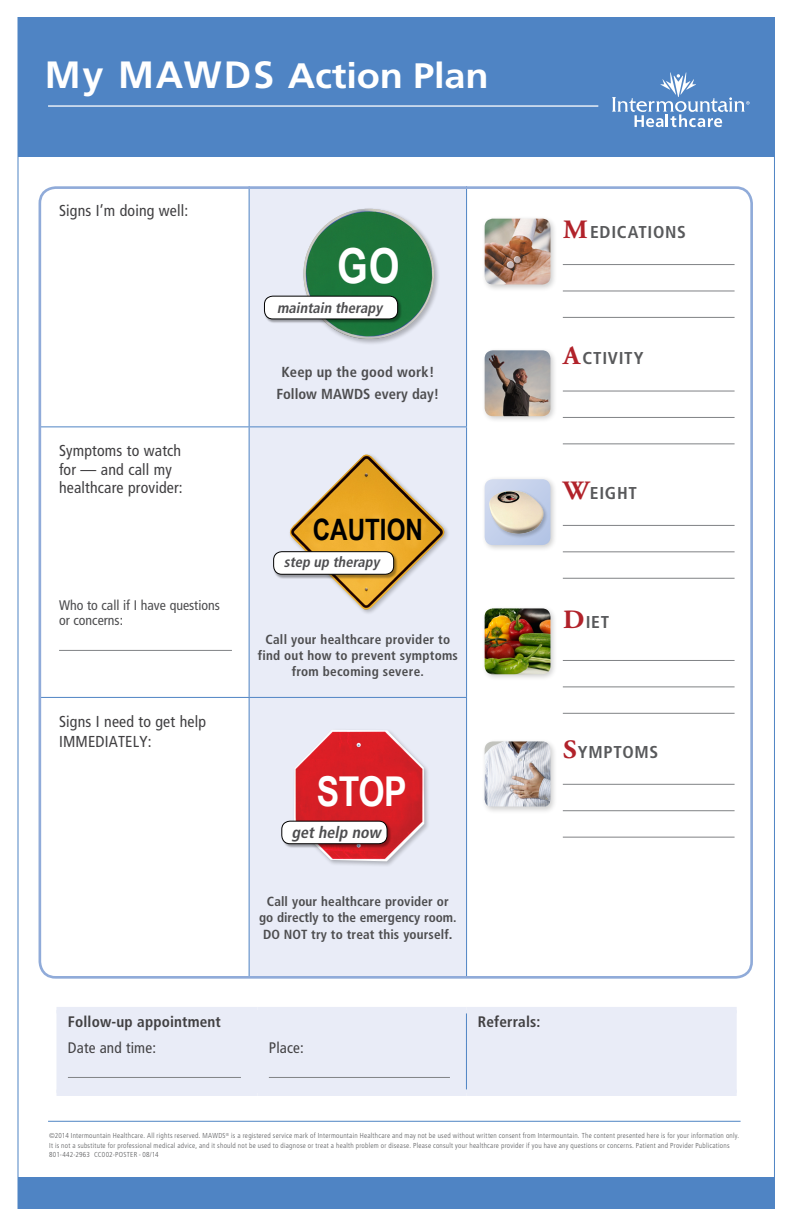
<style>
.page{position:relative;width:792px;height:1224px;background:#fff}
.page>*{position:absolute;margin:0;border:0;box-sizing:border-box;transform-origin:0 0}
.t1{font:700 48.2px "Arial Narrow";color:#fff}
.t2{font:700 41.1px "Arial Narrow";color:#fff}
.t3{font:700 35.3px "Frutiger LT Std";letter-spacing:-.005em;color:#fff;scale:1.08 1}
.t4{font:700 29.5px "Arial Narrow";color:#000}
.t5{font:700 condensed 17.2px "Frutiger LT Std";letter-spacing:.04em;color:#58595b}
.t6{font:italic 700 condensed 16.2px "Frutiger LT Std";color:#4d4d4f}
.t7{font:condensed 15.9px/18.5px "Frutiger LT Std";letter-spacing:.01em;color:#414042}
.t8{font:700 condensed 15.2px "Frutiger LT Std";letter-spacing:.01em;color:#414042}
.t9{font:condensed 15.2px "Frutiger LT Std";letter-spacing:.01em;color:#414042}
.t10{font:italic 700 condensed 14.7px "Frutiger LT Std";color:#4d4d4f}
.t11{font:700 condensed 14.5px/21.6px "Frutiger LT Std";color:#4d4d4f;text-align:center}
.t12{font:italic 700 condensed 14.5px "Frutiger LT Std";color:#4d4d4f}
.t13{font:condensed 13.9px/15.9px "Frutiger LT Std";color:#4d4d4f}
.t14{font:700 condensed 13.2px/16.2px "Frutiger LT Std";letter-spacing:.01em;color:#4d4d4f;text-align:center}
.t15{font:300 condensed 7.2px/9.4px "Frutiger LT Std";letter-spacing:.035em;color:#58595b}
.s1{font-size:38px}
.s2{font-stretch:normal}
.s3{font-family:"Adobe Garamond Pro";font-stretch:normal;font-size:26.4px;color:#b1222a}
</style>
<div class="page">
<div style="left:18px;top:17px;width:757px;height:140px;background:#4f84c4"></div>
<svg style="left:612px;top:72px;width:138px;height:55px"></svg>
<hr style="left:48px;top:105px;width:550px;height:2px;background:#fff">
<div style="left:250px;top:190px;width:216px;height:785px;background:#e9ecf7"></div>
<hr style="left:249px;top:186px;width:1px;height:240px;background:#4f84c4">
<hr style="left:249px;top:427px;width:1px;height:270px;background:#4f84c4">
<hr style="left:249px;top:698px;width:1px;height:279px;background:#4f84c4">
<hr style="left:40px;top:426px;width:209px;height:1px;background:#4f84c4">
<hr style="left:249px;top:426px;width:218px;height:1px;background:#4f84c4">
<hr style="left:40px;top:697px;width:209px;height:1px;background:#4f84c4">
<hr style="left:249px;top:697px;width:218px;height:1px;background:#4f84c4">
<hr style="left:466px;top:186px;width:1px;height:240px;background:#4f84c4">
<hr style="left:466px;top:427px;width:1px;height:270px;background:#4f84c4">
<hr style="left:466px;top:698px;width:1px;height:279px;background:#4f84c4">
<div style="left:481px;top:347px;width:77px;height:77px;background:#000;opacity:.2"></div>
<img style="left:485px;top:350px;width:65px;height:66px">
<div style="left:481px;top:215px;width:77px;height:77px;background:#000;opacity:.2"></div>
<img style="left:485px;top:219px;width:65px;height:65px">
<div style="left:481px;top:738px;width:77px;height:76px;background:#000;opacity:.2"></div>
<img style="left:485px;top:741px;width:65px;height:66px">
<hr style="left:563px;top:264px;width:172px;height:1px;background:#808285">
<hr style="left:563px;top:291px;width:172px;height:1px;background:#808285">
<hr style="left:563px;top:317px;width:172px;height:1px;background:#808285">
<hr style="left:563px;top:391px;width:172px;height:1px;background:#808285">
<hr style="left:563px;top:417px;width:172px;height:1px;background:#808285">
<hr style="left:563px;top:444px;width:172px;height:1px;background:#808285">
<hr style="left:563px;top:525px;width:172px;height:1px;background:#808285">
<hr style="left:563px;top:552px;width:172px;height:1px;background:#808285">
<hr style="left:563px;top:578px;width:172px;height:1px;background:#808285">
<hr style="left:563px;top:660px;width:172px;height:1px;background:#808285">
<hr style="left:563px;top:687px;width:172px;height:1px;background:#808285">
<hr style="left:563px;top:713px;width:172px;height:1px;background:#808285">
<hr style="left:563px;top:784px;width:172px;height:1px;background:#808285">
<hr style="left:563px;top:810px;width:172px;height:1px;background:#808285">
<hr style="left:563px;top:837px;width:172px;height:1px;background:#808285">
<div style="left:481px;top:605px;width:77px;height:77px;background:#000;opacity:.2"></div>
<img style="left:485px;top:608px;width:65px;height:66px">
<div style="left:481px;top:476px;width:77px;height:77px;background:#000;opacity:.2"></div>
<svg style="left:485px;top:479px;width:65px;height:66px"></svg>
<div style="left:488px;top:490px;width:61px;height:49px;background:#000;opacity:.2"></div>
<img style="left:491px;top:491px;width:21px;height:7px">
<hr style="left:59px;top:650px;width:173px;height:1px;background:#808285">
<div style="left:288px;top:453px;width:162px;height:163px;background:#e9ecf7"></div>
<img style="left:289px;top:455px;width:159px;height:158px">
<div style="left:274px;top:552px;width:124px;height:27px;background:#000;opacity:.35"></div>
<div style="left:274px;top:552px;width:120px;height:22px;background:#fff;border-radius:8px"></div>
<div style="left:273px;top:551px;width:121px;height:24px;border:1px solid #000;border-radius:8px"></div>
<div style="left:292px;top:728px;width:139px;height:139px;background:#000;opacity:.25"></div>
<img style="left:294px;top:730px;width:130px;height:131px">
<div style="left:282px;top:821px;width:110px;height:27px;background:#000;opacity:.35"></div>
<div style="left:282px;top:821px;width:105px;height:23px;background:#fff;border-radius:8px"></div>
<div style="left:281px;top:821px;width:107px;height:23px;border:1px solid #000;border-radius:8px"></div>
<div style="left:301px;top:207px;width:139px;height:138px;background:#000;opacity:.25"></div>
<div style="left:303px;top:209px;width:131px;height:130px;background:#000;opacity:.2"></div>
<img style="left:303px;top:209px;width:131px;height:130px;border-radius:65px">
<div style="left:264px;top:296px;width:138px;height:27px;background:#000;opacity:.35"></div>
<div style="left:264px;top:296px;width:134px;height:23px;background:#fff;border-radius:8px"></div>
<div style="left:264px;top:296px;width:134px;height:23px;border:1px solid #000;border-radius:8px"></div>
<div style="left:39px;top:186px;width:714px;height:793px;border:3px solid #90abd9;border-radius:16px"></div>
<div style="left:56px;top:1013px;width:681px;height:77px;background:#e9ecf7"></div>
<svg style="left:466px;top:1013px;width:1px;height:29px"></svg>
<hr style="left:466px;top:1042px;width:1px;height:48px;background:#4f84c4">
<div style="left:56px;top:1007px;width:201px;height:6px;background:#e9ecf7"></div>
<div style="left:257px;top:1007px;width:209px;height:6px;background:#e9ecf7"></div>
<div style="left:466px;top:1007px;width:271px;height:6px;background:#e9ecf7"></div>
<div style="left:56px;top:1090px;width:201px;height:6px;background:#e9ecf7"></div>
<div style="left:257px;top:1090px;width:209px;height:6px;background:#e9ecf7"></div>
<div style="left:466px;top:1090px;width:271px;height:6px;background:#e9ecf7"></div>
<hr style="left:68px;top:1077px;width:173px;height:1px;background:#808285">
<hr style="left:269px;top:1077px;width:181px;height:1px;background:#808285">
<hr style="left:48px;top:1121px;width:693px;height:1px;background:#4f84c4">
<div style="left:18px;top:1177px;width:756px;height:32px;background:#4f84c4"></div>
<hr style="left:18px;top:17px;width:1px;height:1192px;background:#4f84c4">
<hr style="left:774px;top:17px;width:1px;height:1192px;background:#4f84c4">
<h3 class="t3" style="left:45px;top:55px;width:412px"><span class="s1">My MAWDS</span> Action Plan</h3>
<h3 class="t7" style="left:59px;top:201px;width:131px">Signs I’m doing well:</h3>
<h3 class="t7" style="left:59px;top:442px;width:125px">Symptoms to watch for — and call my healthcare provider:</h3>
<h3 class="t13" style="left:59px;top:597px;width:162px">Who to call if I have questions or concerns:</h3>
<h3 class="t7" style="left:59px;top:712px;width:148px;line-height:19.8px">Signs I need to get help<br>IMMEDIATELY:</h3>
<h1 class="t1" style="left:337px;top:229px;width:64px">GO</h1>
<h3 class="t10" style="left:277px;top:299px;width:110px">maintain therapy</h3>
<h3 class="t11" style="left:276px;top:361px;width:164px">Keep up the good work!<br>Follow MAWDS every day!</h3>
<h3 class="t4" style="left:313px;top:507px;width:112px">CAUTION</h3>
<h3 class="t12" style="left:284px;top:553px;width:100px">step up therapy</h3>
<h3 class="t14" style="left:258px;top:631px;width:202px">Call your healthcare provider to find out how to prevent symptoms from becoming severe.</h3>
<h2 class="t2" style="left:317px;top:761px;width:92px">STOP</h2>
<h3 class="t6" style="left:292px;top:823px;width:94px">gethelp now</h3>
<h3 class="t14" style="left:259px;top:893px;width:199px;line-height:16.5px">Call your healthcare provider or go directly to the emergency room.<br>DO NOT try to treat this yourself<span class="s2">.</span></h3>
<h3 class="t5" style="left:563px;top:222px;width:125px"><span class="s3">M</span>EDICATIONS</h3>
<h3 class="t5" style="left:563px;top:348px;width:82px"><span class="s3">A</span>ctivity</h3>
<h3 class="t5" style="left:563px;top:483px;width:73px"><span class="s3">W</span>eight</h3>
<h3 class="t5" style="left:563px;top:612px;width:32px"><span class="s3">D</span>iet</h3>
<h3 class="t5" style="left:563px;top:741px;width:63px"><span class="s3">S</span>ymptoms</h3>
<h3 class="t8" style="left:68px;top:1013px;width:155px">Follow-up appointment</h3>
<h3 class="t8" style="left:478px;top:1013px;width:64px">Referrals:</h3>
<h3 class="t9" style="left:68px;top:1039px;width:90px">Date and time:</h3>
<h3 class="t9" style="left:269px;top:1039px;width:36px">Place:</h3>
<p class="t15" style="left:49px;top:1131px;width:692px">©2014 Intermountain Healthcare. All rights reserved. MAWDS<sup>®</sup> is a registered service mark of Intermountain Healthcare and may not be used without written consent from Intermountain. The content presented here is for your information only.<br>It is not a substitute for professional medical advice, and it should not be used to diagnose or treat a health problem or disease. Please consult your healthcare provider if you have any questions or concerns. Patient and Provider Publications<br>801-442-2963 CC002-POSTER - 08/14</p>
</div>
